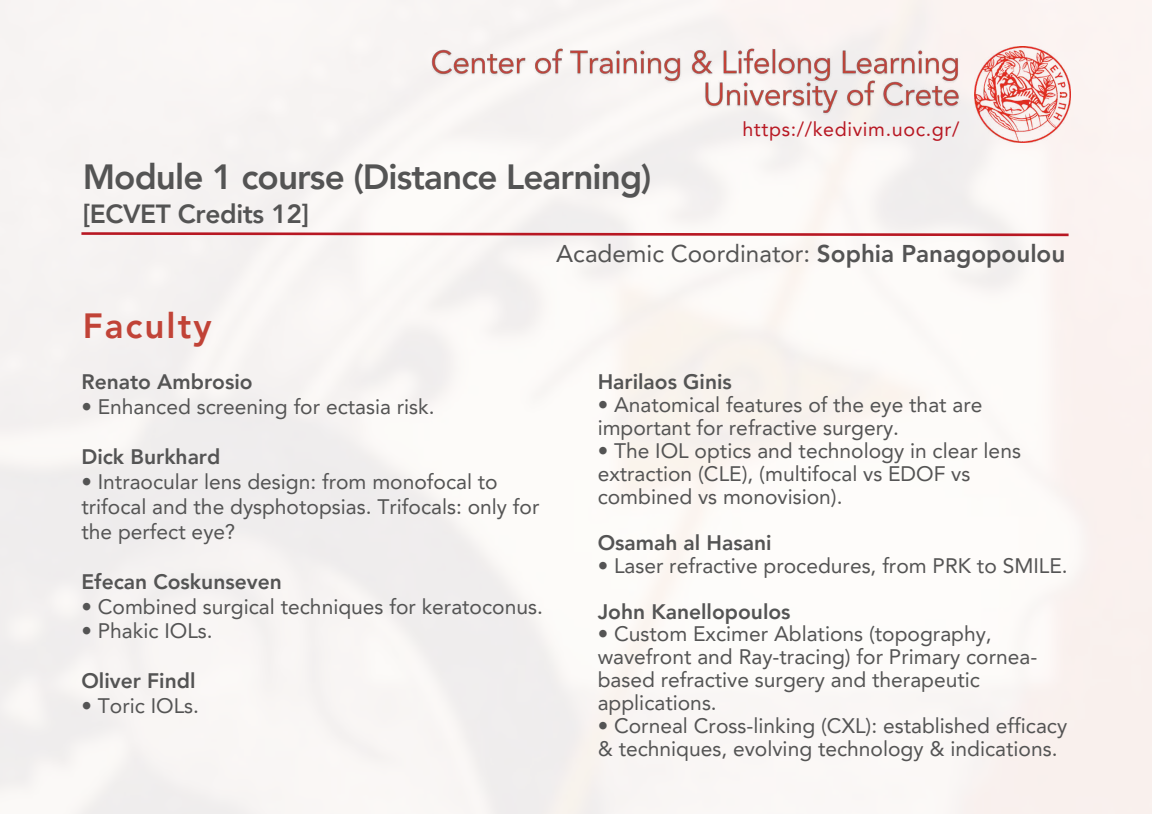
<style>
.page{position:relative;width:1152px;height:814px;background:#fff}
.page>*{position:absolute;margin:0;border:0;box-sizing:border-box;transform-origin:0 0}
.t1{font:800 35px "Avenir LT Pro";letter-spacing:-.025em;color:#545454}
.t2{font:800 35px "Avenir LT Pro";letter-spacing:.055em;color:#c14337}
.t3{font:800 26.25px "Avenir LT Pro";letter-spacing:-.015em;color:#545454}
.t4{font:24.24px "Avenir LT Pro";color:#545454}
.t5{font:21px/22.9px "Avenir LT Pro";color:#545454}
.t6{font:800 21px "Avenir LT Pro";color:#545454}
.t7{font:19.69px "Avenir LT Pro";letter-spacing:.03em;color:#b81823}
.s1{font-weight:800}
</style>
<div class="page">
<img style="left:0;top:0;width:1151px;height:814px">
<svg style="left:79px;top:231px;width:991px;height:6px"></svg>
<img style="left:973px;top:47px;width:97px;height:95px">
<img style="left:429px;top:46px;width:533px;height:71px">
<p class="t7" style="left:742px;top:121px;width:218px">https://kedivim.uoc.gr/</p>
<h1 class="t1" style="left:83px;top:162px;width:570px">Module 1 course (Distance Learning)</h1>
<p class="t3" style="left:83px;top:203px;width:228px">[ECVET Credits 12]</p>
<p class="t4" style="left:556px;top:244px;width:510px">Academic Coordinator: <span class="s1">Sophia Panagopoulou</span></p>
<h1 class="t2" style="left:83px;top:311px;width:130px">Faculty</h1>
<p class="t6" style="left:81px;top:373px;width:173px">Renato Ambrosio</p>
<p class="t5" style="left:81px;top:397px;width:354px">• Enhanced screening for ectasia risk.</p>
<p class="t6" style="left:81px;top:448px;width:140px">Dick Burkhard</p>
<p class="t5" style="left:81px;top:471px;width:459px;line-height:24.9px">• Intraocular lens design: from monofocal to trifocal and the dysphotopsias. Trifocals: only for the perfect eye?</p>
<p class="t6" style="left:81px;top:573px;width:202px">Efecan Coskunseven</p>
<p class="t5" style="left:81px;top:596px;width:463px">• Combined surgical techniques for keratoconus.</p>
<p class="t5" style="left:81px;top:621px;width:133px">• Phakic IOLs.</p>
<p class="t6" style="left:81px;top:672px;width:116px">Oliver Findl</p>
<p class="t5" style="left:81px;top:696px;width:119px">• Toric IOLs.</p>
<p class="t6" style="left:597px;top:373px;width:136px">Harilaos Ginis</p>
<p class="t5" style="left:597px;top:395px;width:386px">• Anatomical features of the eye that are important for refractive surgery.</p>
<p class="t5" style="left:597px;top:441px;width:424px">• The IOL optics and technology in clear lens extraction (CLE), (multifocal vs EDOF vs combined vs monovision).</p>
<p class="t6" style="left:597px;top:534px;width:175px">Osamah al Hasani</p>
<p class="t5" style="left:597px;top:556px;width:471px">• Laser refractive procedures, from PRK to SMILE.</p>
<p class="t6" style="left:597px;top:602px;width:194px">John Kanellopoulos</p>
<p class="t5" style="left:597px;top:624px;width:441px">• Custom Excimer Ablations (topography, wavefront and Ray-tracing) for Primary cornea&shy;based refractive surgery and therapeutic applications.</p>
<p class="t5" style="left:597px;top:716px;width:471px">• Corneal Cross-linking (CXL): established efficacy &amp; techniques, evolving technology &amp; indications.</p>
</div>
